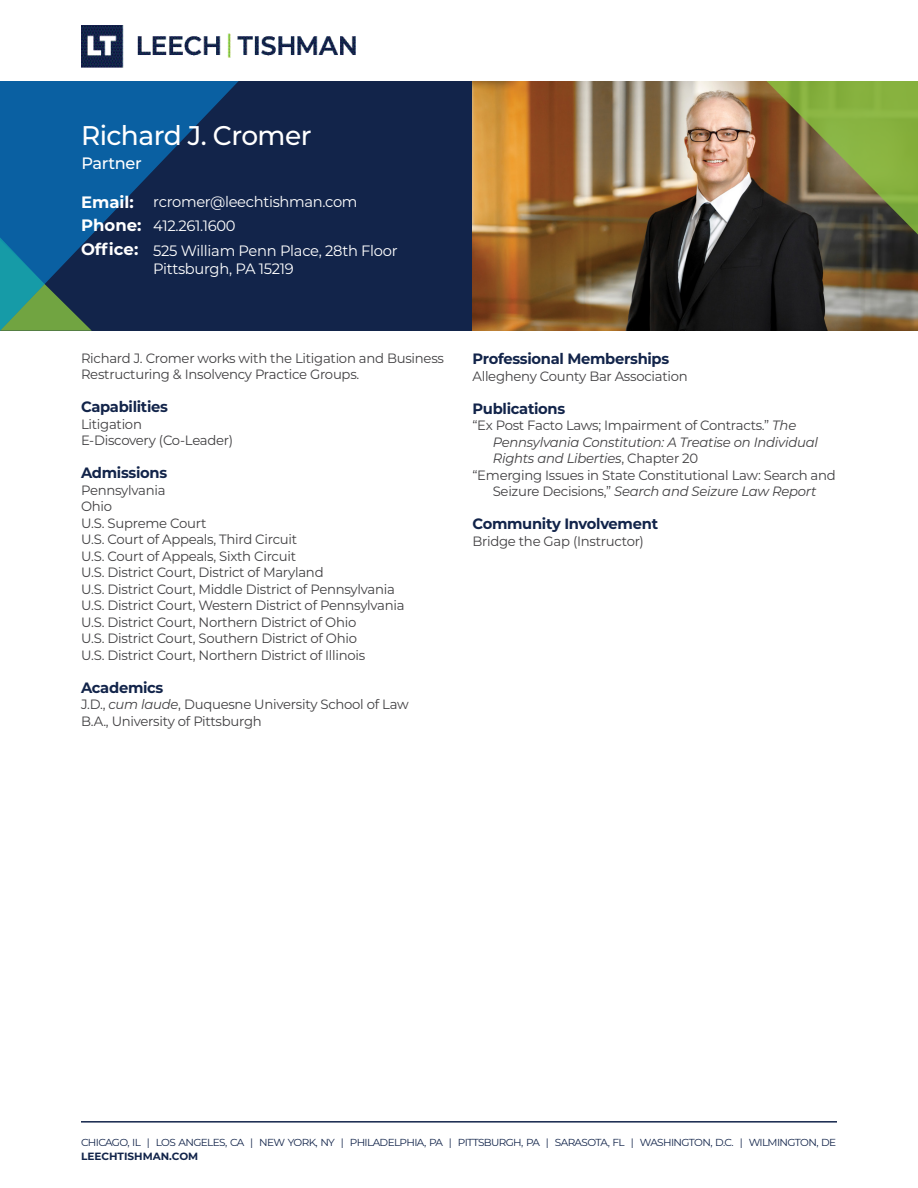
<style>
.page{position:relative;width:918px;height:1188px;background:#fff}
.page>*{position:absolute;margin:0;border:0;box-sizing:border-box;transform-origin:0 0}
.Name{font:500 27px "Montserrat";letter-spacing:-.02em;color:#fff}
.Contact_Bold{font:700 16.5px "Montserrat";color:#fff}
.t1{font:500 16.5px "Montserrat";letter-spacing:-.02em;color:#fff}
.Subheads{font:700 15px "Montserrat";letter-spacing:-.02em;color:#12244a}
.Contact_Info{font:15px "Montserrat";letter-spacing:-.02em;color:#fff}
.t2{font:13.5px/16.5px "Montserrat";letter-spacing:-.02em;color:#414042}
.t3{font:italic 13.5px/16.5px "Montserrat";letter-spacing:-.02em;color:#414042}
.t4{font:700 10.5px "Montserrat";color:#12244a}
.t5{font:10.2px "Montserrat";letter-spacing:-.06em;color:#12244a}
.s1{font-style:italic}
.s2{font-style:normal}
</style>
<div class="page">
<div style="left:0;top:81px;width:917px;height:249px;background:#12244a"></div>
<svg style="left:0;top:81px;width:239px;height:250px"></svg>
<svg style="left:0;top:237px;width:92px;height:94px"></svg>
<img style="left:472px;top:81px;width:446px;height:249px">
<svg style="left:766px;top:81px;width:152px;height:154px;background:#747f3b"></svg>
<hr style="left:81px;top:1121px;width:756px;height:2px;background:#12244a">
<img style="left:81px;top:25px;width:274px;height:42px">
<p class="Name" style="left:81px;top:117px;width:232px">Richard J. Cromer</p>
<p class="t1" style="left:81px;top:152px;width:62px">Partner</p>
<p class="Contact_Bold" style="left:81px;top:191px;width:54px">Email:</p>
<p class="Contact_Info" style="left:153px;top:191px;width:206px">rcromer@leechtishman.com</p>
<p class="Contact_Bold" style="left:81px;top:213px;width:62px">Phone:</p>
<p class="Contact_Info" style="left:153px;top:215px;width:84px">412.261.1600</p>
<p class="Contact_Bold" style="left:81px;top:237px;width:59px">Office:</p>
<p class="Contact_Info" style="left:153px;top:241px;width:246px">525 William Penn Place, 28th Floor</p>
<p class="Contact_Info" style="left:153px;top:259px;width:142px">Pittsburgh, PA 15219</p>
<p class="t2" style="left:81px;top:349px;width:365px">Richard J. Cromer works with the Litigation and Business<br>Restructuring &amp; Insolvency Practice Groups.</p>
<p class="Subheads" style="left:81px;top:396px;width:88px">Capabilities</p>
<p class="t2" style="left:81px;top:415px;width:62px">Litigation</p>
<p class="t2" style="left:81px;top:432px;width:154px">E-Discovery (Co-Leader)</p>
<p class="Subheads" style="left:81px;top:462px;width:88px">Admissions</p>
<p class="t2" style="left:81px;top:481px;width:86px">Pennsylvania</p>
<p class="t2" style="left:81px;top:498px;width:33px">Ohio</p>
<p class="t2" style="left:81px;top:514px;width:127px">U.S. Supreme Court</p>
<p class="t2" style="left:81px;top:531px;width:218px">U.S. Court of Appeals, Third Circuit</p>
<p class="t2" style="left:81px;top:547px;width:217px">U.S. Court of Appeals, Sixth Circuit</p>
<p class="t2" style="left:81px;top:564px;width:244px">U.S. District Court, District of Maryland</p>
<p class="t2" style="left:81px;top:580px;width:315px">U.S. District Court, Middle District of Pennsylvania</p>
<p class="t2" style="left:81px;top:597px;width:325px">U.S. District Court, Western District of Pennsylvania</p>
<p class="t2" style="left:81px;top:613px;width:277px">U.S. District Court, Northern District of Ohio</p>
<p class="t2" style="left:81px;top:630px;width:278px">U.S. District Court, Southern District of Ohio</p>
<p class="t2" style="left:81px;top:646px;width:286px">U.S. District Court, Northern District of Illinois</p>
<p class="Subheads" style="left:81px;top:677px;width:84px">Academics</p>
<p class="t2" style="left:81px;top:696px;width:329px">J.D., <span class="s1">cum laude</span>, Duquesne University School of Law</p>
<p class="t2" style="left:81px;top:712px;width:182px">B.A., University of Pittsburgh</p>
<p class="Subheads" style="left:472px;top:348px;width:198px">Professional Memberships</p>
<p class="t2" style="left:472px;top:367px;width:217px">Allegheny County Bar Association</p>
<p class="Subheads" style="left:472px;top:398px;width:94px">Publications</p>
<p class="t3" style="left:493px;top:417px;width:327px;text-indent:-20px"><span class="s2">“Ex Post Facto Laws; Impairment of Contracts.”</span> The<br>Pennsylvania Constitution: A Treatise on Individual<br>Rights and Liberties<span class="s2">, Chapter 20</span></p>
<p class="t2" style="left:472px;top:466px;width:365px;text-align:center">“Emerging Issues in State Constitutional Law: Search and<br>Seizure Decisions,” <span class="s1">Search and Seizure Law Report</span></p>
<p class="Subheads" style="left:472px;top:513px;width:187px">Community Involvement</p>
<p class="t2" style="left:472px;top:532px;width:173px">Bridge the Gap (Instructor)</p>
<p class="t5" style="left:81px;top:1135px;width:757px">CHICAGO, IL | LOS ANGELES, CA | NEW YORK, NY | PHILADELPHIA, PA | PITTSBURGH, PA | SARASOTA, FL | WASHINGTON, D.C. | WILMINGTON, DE</p>
<p class="t4" style="left:81px;top:1148px;width:119px">LEECHTISHMAN.COM</p>
</div>
